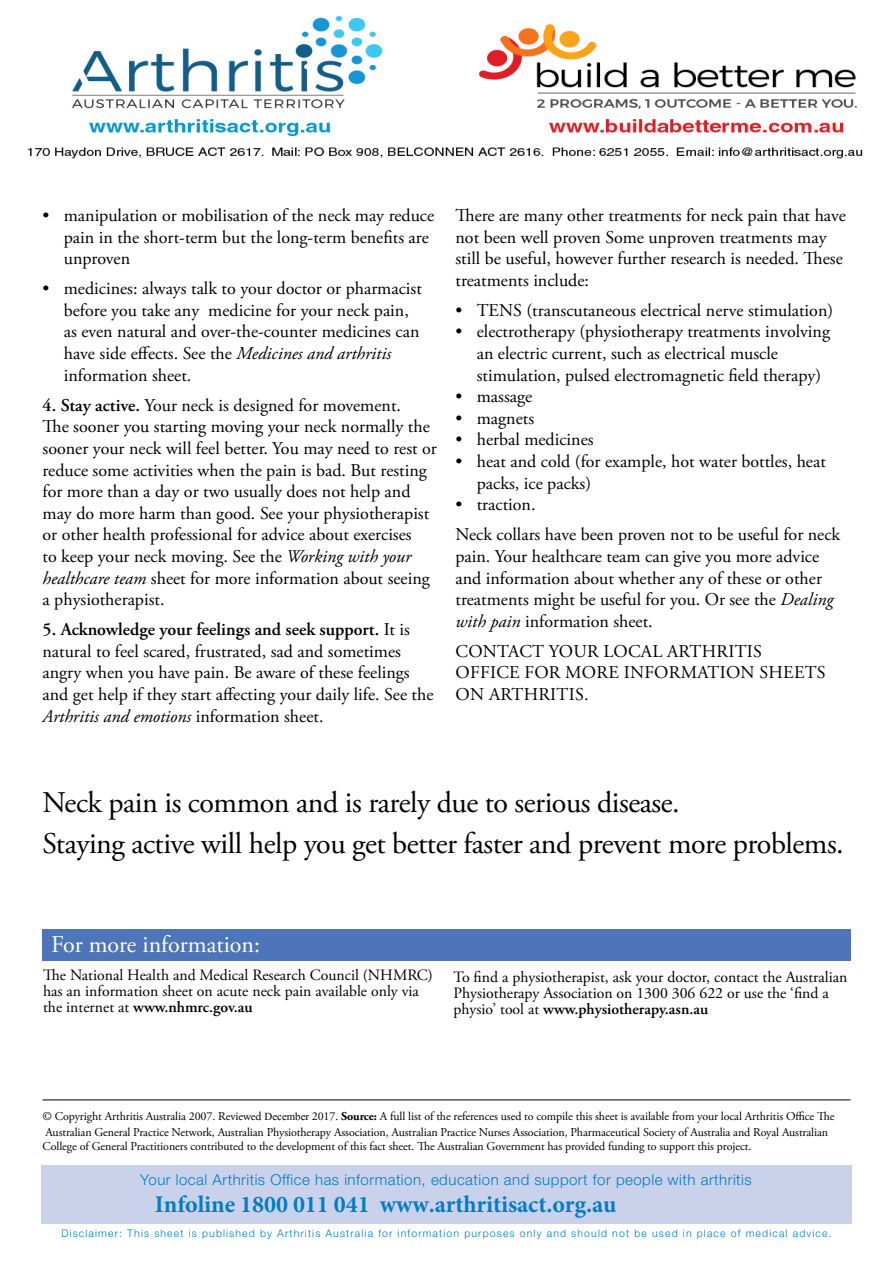
<style>
.page{position:relative;width:893px;height:1263px;background:#fff}
.page>*{position:absolute;margin:0;border:0;box-sizing:border-box;transform-origin:0 0}
.t1{font:30px/40.2px "Adobe Garamond Pro";letter-spacing:-.015em;color:#000}
.t2{font:700 24px "Minion Pro";letter-spacing:-.005em;color:#007dc3}
.t3{font:24px "Adobe Garamond Pro";color:#fff}
.t4{font:18px/21.6px "Adobe Garamond Pro";color:#000}
.t5{font:15.75px/15.8px "Adobe Garamond Pro";color:#000}
.t6{font:300 15px "Helvetica Neue";letter-spacing:.035em;color:#007dc3}
.t7{font:12px/15.9px "Adobe Garamond Pro";letter-spacing:-.01em;color:#000}
.t8{font:300 10.5px "Helvetica Neue";letter-spacing:.11em;color:#007dc3}
.s1{font-style:italic}
.s2{font-weight:600}
.s3{font-family:"Aparajita";font-size:13.5px}
.s4{font-weight:700}
</style>
<div class="page">
<div style="left:43px;top:930px;width:807px;height:31px;background:#4d75b7"></div>
<hr style="left:43px;top:1099px;width:807px;height:1px;background:#000">
<img style="left:27px;top:16px;width:836px;height:143px">
<p class="t4" style="left:64px;top:205px;width:372px;text-indent:-21px">• manipulation or mobilisation of the neck may reduce pain in the short-term but the long-term benefits are unproven</p>
<p class="t4" style="left:64px;top:278px;width:360px;text-indent:-21px">• medicines: always talk to your doctor or pharmacist before you take any medicine for your neck pain, as even natural and over-the-counter medicines can have side effects. See the <span class="s1">Medicines and arthritis </span>information sheet.</p>
<p class="t4" style="left:43px;top:395px;width:396px"><span class="s2">4. Stay active.</span> Your neck is designed for movement.<br>The sooner you starting moving your neck normally the sooner your neck will feel better. You may need to rest or reduce some activities when the pain is bad. But resting for more than a day or two usually does not help and may do more harm than good. See your physiotherapist or other health professional for advice about exercises<br>to keep your neck moving. See the <span class="s1">Working with your healthcare team</span> sheet for more information about seeing a physiotherapist.</p>
<p class="t4" style="left:43px;top:619px;width:393px"><span class="s2">5. Acknowledge your feelings and seek support.</span> It is natural to feel scared, frustrated, sad and sometimes angry when you have pain. Be aware of these feelings and get help if they start affecting your daily life. See the <span class="s1">Arthritis and emotions</span> information sheet.</p>
<p class="t4" style="left:455px;top:205px;width:392px">There are many other treatments for neck pain that have not been well proven Some unproven treatments may still be useful, however further research is needed. These treatments include:</p>
<p class="t4" style="left:455px;top:300px;width:379px">• TENS (transcutaneous electrical nerve stimulation)</p>
<p class="t4" style="left:477px;top:321px;width:355px;text-indent:-21px">• electrotherapy (physiotherapy treatments involving an electric current, such as electrical muscle stimulation, pulsed electromagnetic field therapy)</p>
<p class="t4" style="left:455px;top:386px;width:78px">• massage</p>
<p class="t4" style="left:455px;top:408px;width:80px">• magnets</p>
<p class="t4" style="left:455px;top:429px;width:140px">• herbal medicines</p>
<p class="t4" style="left:477px;top:451px;width:351px;text-indent:-21px">• heat and cold (for example, hot water bottles, heat packs, ice packs)</p>
<p class="t4" style="left:455px;top:490px;width:386px;line-height:30.2px">• traction.<br>Neck collars have been proven not to be useful for neck</p>
<p class="t4" style="left:455px;top:546px;width:379px">pain. Your healthcare team can give you more advice and information about whether any of these or other treatments might be useful for you. Or see the <span class="s1">Dealing with pain</span> information sheet.</p>
<p class="t4" style="left:456px;top:641px;width:371px">CONTACT YOUR LOCAL ARTHRITIS<br>OFFICE FOR MORE INFORMATION SHEETS<br>ON ARTHRITIS.</p>
<h1 class="t1" style="left:43px;top:784px;width:803px">Neck pain is common and is rarely due to serious disease.<br>Staying active will help you get better faster and prevent more problems.</h1>
<h2 class="t3" style="left:51px;top:930px;width:211px">For more information:</h2>
<p class="t5" style="left:43px;top:968px;width:391px">The National Health and Medical Research Council (NHMRC) has an information sheet on acute neck pain available only via the internet at <span class="s2">www.nhmrc.gov.au</span></p>
<p class="t5" style="left:453px;top:970px;width:395px">To find a physiotherapist, ask your doctor, contact the Australian<br>Physiotherapy Association on 1300 306 622 or use the ‘find a physio’ tool at <span class="s2">www.physiotherapy.asn.au</span></p>
<p class="t7" style="left:43px;top:1109px;width:794px">© Copyright Arthritis Australia 2007. Reviewed <span class="s3">December</span> 2017. <span class="s4">Source:</span> A full list of the references used to compile this sheet is available from your local Arthritis Office The<br>Australian General Practice Network, Australian Physiotherapy Association, Australian Practice Nurses Association, Pharmaceutical Society of Australia and Royal Australian</p>
<p class="t7" style="left:43px;top:1139px;width:710px">College of General Practitioners contributed to the development of this fact sheet. The Australian Government has provided funding to support this project.</p>
<p class="t6" style="left:140px;top:1170px;width:613px">Your local Arthritis Office has information, education and support for people with arthritis</p>
<h2 class="t2" style="left:155px;top:1187px;width:463px">Infoline 1800 011 041 www.arthritisact.org.au</h2>
<p class="t8" style="left:61px;top:1227px;width:772px">Disclaimer: This sheet is published by Arthritis Australia for information purposes only and should not be used in place of medical advice.</p>
</div>
